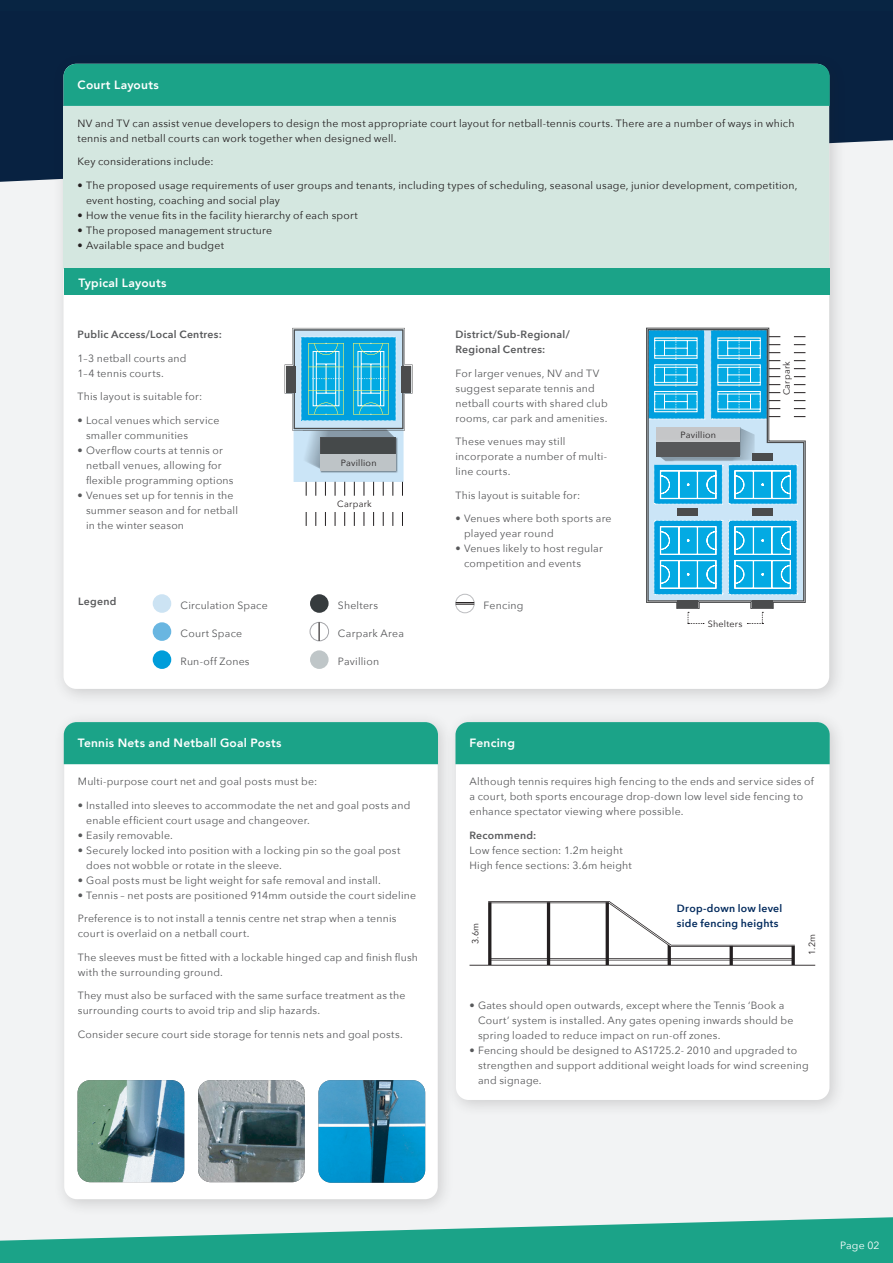
<style>
.page{position:relative;width:893px;height:1263px;background:#f2f3f4}
.page>*{position:absolute;margin:0;border:0;box-sizing:border-box;transform-origin:0 0}
.t1{font:800 12px "Avenir";letter-spacing:.02em;color:#fff}
.t2{font:10.5px/15px "Avenir Next";letter-spacing:.02em;color:#57585a}
.t3{font:10.5px/15px "Avenir Next";letter-spacing:.02em;color:#231f20}
.t4{font:600 10.5px/15px "Avenir Next";letter-spacing:.025em;color:#57585a}
.t5{font:600 10.5px/15px "Avenir Next";letter-spacing:.025em;color:#00295c}
.t6{font:10.5px "Avenir Next";letter-spacing:.015em;color:#fff}
.t7{font:9px "Avenir Next";letter-spacing:.025em;color:#231f20}
</style>
<div class="page">
<div style="left:0;top:11px;width:893px;height:171px;background:#082241"></div>
<svg style="left:0;top:1217px;width:893px;height:46px"></svg>
<div style="left:52px;top:52px;width:795px;height:654px;background:#231f20;opacity:.18"></div>
<div style="left:64px;top:64px;width:765px;height:625px;background:#fff;border-radius:13px"></div>
<div style="left:64px;top:64px;width:766px;height:42px;background:#1ba388"></div>
<div style="left:64px;top:106px;width:765px;height:163px;background:#d4e7e0"></div>
<div style="left:64px;top:269px;width:765px;height:26px;background:#1ba388"></div>
<div style="left:53px;top:711px;width:402px;height:505px;background:#231f20;opacity:.18"></div>
<div style="left:64px;top:722px;width:374px;height:477px;background:#fff;border-radius:13px"></div>
<div style="left:64px;top:722px;width:374px;height:42px;background:#1ba388"></div>
<img style="left:78px;top:1080px;width:106px;height:102px">
<img style="left:198px;top:1080px;width:107px;height:102px">
<svg style="left:306px;top:512px;width:1px;height:14px"></svg>
<svg style="left:315px;top:512px;width:1px;height:14px"></svg>
<svg style="left:325px;top:512px;width:1px;height:14px"></svg>
<svg style="left:335px;top:512px;width:1px;height:14px"></svg>
<svg style="left:344px;top:512px;width:1px;height:14px"></svg>
<svg style="left:354px;top:512px;width:1px;height:14px"></svg>
<svg style="left:363px;top:512px;width:1px;height:14px"></svg>
<svg style="left:373px;top:512px;width:1px;height:14px"></svg>
<svg style="left:383px;top:512px;width:1px;height:14px"></svg>
<svg style="left:392px;top:512px;width:1px;height:14px"></svg>
<svg style="left:285px;top:328px;width:128px;height:168px"></svg>
<svg style="left:402px;top:512px;width:1px;height:14px"></svg>
<svg style="left:646px;top:328px;width:160px;height:296px"></svg>
<div style="left:0;top:0;width:893px;height:11px;background:#082543"></div>
<div style="left:153px;top:594px;width:18px;height:19px;background:#cce3f3;border-radius:50%"></div>
<div style="left:153px;top:622px;width:18px;height:19px;background:#69b6e1;border-radius:50%"></div>
<div style="left:153px;top:650px;width:18px;height:19px;background:#009dda;border-radius:50%"></div>
<div style="left:310px;top:594px;width:19px;height:19px;background:#363b3d;border-radius:50%"></div>
<svg style="left:310px;top:622px;width:19px;height:19px"></svg>
<div style="left:310px;top:622px;width:19px;height:19px;border:1px solid #a5a6aa;border-radius:50%"></div>
<div style="left:310px;top:650px;width:19px;height:19px;background:#bfc6c8;border-radius:50%"></div>
<svg style="left:319px;top:622px;width:1px;height:19px"></svg>
<div style="left:455px;top:594px;width:19px;height:19px;border:1px solid #bcbdc0;border-radius:50%"></div>
<svg style="left:456px;top:602px;width:18px;height:3px"></svg>
<div style="left:445px;top:711px;width:401px;height:406px;background:#231f20;opacity:.18"></div>
<div style="left:456px;top:722px;width:373px;height:378px;background:#fff;border-radius:13px"></div>
<div style="left:455px;top:722px;width:375px;height:42px;background:#1ba388"></div>
<svg style="left:469px;top:901px;width:346px;height:65px"></svg>
<img style="left:318px;top:1080px;width:107px;height:103px">
<p class="t1" style="left:78px;top:75px;width:83px">Court Layouts</p>
<p class="t3" style="left:78px;top:115px;width:718px">NV and TV can assist venue developers to design the most appropriate court layout for netball-tennis courts. There are a number of ways in which tennis and netball courts can work together when designed well.</p>
<p class="t3" style="left:78px;top:154px;width:138px">Key considerations include:</p>
<p class="t3" style="left:86px;top:177px;width:713px;text-indent:-9px">• The proposed usage requirements of user groups and tenants, including types of scheduling, seasonal usage, junior development, competition, event hosting, coaching and social play</p>
<p class="t3" style="left:78px;top:207px;width:282px">• How the venue fits in the facility hierarchy of each sport</p>
<p class="t3" style="left:78px;top:222px;width:196px">• The proposed management structure</p>
<p class="t3" style="left:78px;top:237px;width:148px">• Available space and budget</p>
<p class="t1" style="left:78px;top:274px;width:90px">Typical Layouts</p>
<p class="t4" style="left:78px;top:327px;width:146px">Public Access/Local Centres:</p>
<p class="t2" style="left:78px;top:350px;width:110px">1–3 netball courts and</p>
<p class="t2" style="left:78px;top:365px;width:88px">1–4 tennis courts.</p>
<p class="t2" style="left:78px;top:389px;width:126px">This layout is suitable for:</p>
<p class="t2" style="left:86px;top:412px;width:135px;text-indent:-9px">• Local venues which service smaller communities</p>
<p class="t2" style="left:86px;top:442px;width:149px;text-indent:-9px">• Overflow courts at tennis or netball venues, allowing for flexible programming options</p>
<p class="t2" style="left:86px;top:487px;width:153px;text-indent:-9px">• Venues set up for tennis in the summer season and for netball in the winter season</p>
<p class="t4" style="left:78px;top:593px;width:40px">Legend</p>
<p class="t2" style="left:181px;top:597px;width:89px">Circulation Space</p>
<p class="t2" style="left:181px;top:625px;width:63px">Court Space</p>
<p class="t2" style="left:181px;top:653px;width:71px">Run-off Zones</p>
<p class="t7" style="left:341px;top:455px;width:37px">Pavillion</p>
<p class="t7" style="left:337px;top:497px;width:36px">Carpark</p>
<p class="t2" style="left:338px;top:597px;width:42px">Shelters</p>
<p class="t2" style="left:338px;top:625px;width:68px">Carpark Area</p>
<p class="t2" style="left:338px;top:653px;width:43px">Pavillion</p>
<p class="t1" style="left:78px;top:733px;width:205px">Tennis Nets and Netball Goal Posts</p>
<p class="t2" style="left:78px;top:773px;width:241px">Multi-purpose court net and goal posts must be:</p>
<p class="t2" style="left:86px;top:797px;width:326px;text-indent:-9px">• Installed into sleeves to accommodate the net and goal posts and enable efficient court usage and changeover.</p>
<p class="t2" style="left:78px;top:827px;width:97px">• Easily removable.</p>
<p class="t2" style="left:86px;top:842px;width:316px;text-indent:-9px">• Securely locked into position with a locking pin so the goal post does not wobble or rotate in the sleeve.</p>
<p class="t2" style="left:78px;top:872px;width:304px">• Goal posts must be light weight for safe removal and install.</p>
<p class="t2" style="left:78px;top:887px;width:340px">• Tennis – net posts are positioned 914mm outside the court sideline</p>
<p class="t2" style="left:78px;top:910px;width:320px">Preference is to not install a tennis centre net strap when a tennis court is overlaid on a netball court.</p>
<p class="t2" style="left:78px;top:949px;width:342px">The sleeves must be fitted with a lockable hinged cap and finish flush with the surrounding ground.</p>
<p class="t2" style="left:78px;top:987px;width:329px">They must also be surfaced with the same surface treatment as the surrounding courts to avoid trip and slip hazards.</p>
<p class="t2" style="left:78px;top:1026px;width:326px">Consider secure court side storage for tennis nets and goal posts.</p>
<p class="t4" style="left:455px;top:327px;width:116px">District/Sub-Regional/<br>Regional Centres:</p>
<p class="t2" style="left:455px;top:365px;width:154px">For larger venues, NV and TV suggest separate tennis and netball courts with shared club rooms, car park and amenities.</p>
<p class="t2" style="left:455px;top:434px;width:153px">These venues may still incorporate a number of multi&shy;line courts.</p>
<p class="t2" style="left:455px;top:487px;width:126px">This layout is suitable for:</p>
<p class="t2" style="left:464px;top:511px;width:149px;text-indent:-9px">• Venues where both sports are played year round</p>
<p class="t2" style="left:464px;top:541px;width:140px;text-indent:-9px">• Venues likely to host regular competition and events</p>
<p class="t2" style="left:484px;top:597px;width:41px">Fencing</p>
<p class="t7" style="left:680px;top:427px;width:37px">Pavillion</p>
<p class="t7" style="left:779px;top:395px;width:36px;rotate:-90deg">Carpark</p>
<p class="t7" style="left:708px;top:616px;width:36px">Shelters</p>
<p class="t1" style="left:469px;top:733px;width:47px">Fencing</p>
<p class="t2" style="left:469px;top:773px;width:346px">Although tennis requires high fencing to the ends and service sides of a court, both sports encourage drop-down low level side fencing to enhance spectator viewing where possible.</p>
<p class="t4" style="left:469px;top:827px;width:68px">Recommend:</p>
<p class="t2" style="left:469px;top:842px;width:155px">Low fence section: 1.2m height</p>
<p class="t2" style="left:469px;top:857px;width:164px">High fence sections: 3.6m height</p>
<p class="t7" style="left:468px;top:944px;width:23px;rotate:-90deg">3.6m</p>
<p class="t5" style="left:677px;top:900px;width:107px">Drop-down low level side fencing heights</p>
<p class="t7" style="left:804px;top:954px;width:22px;rotate:-90deg">1.2m</p>
<p class="t2" style="left:478px;top:997px;width:317px;text-indent:-9px">• Gates should open outwards, except where the Tennis ‘Book a<br>Court’ system is installed. Any gates opening inwards should be spring loaded to reduce impact on run-off zones.</p>
<p class="t2" style="left:478px;top:1042px;width:332px;text-indent:-9px">• Fencing should be designed to AS1725.2- 2010 and upgraded to strengthen and support additional weight loads for wind screening and signage.</p>
<p class="t6" style="left:840px;top:1237px;width:41px">Page 02</p>
</div>
